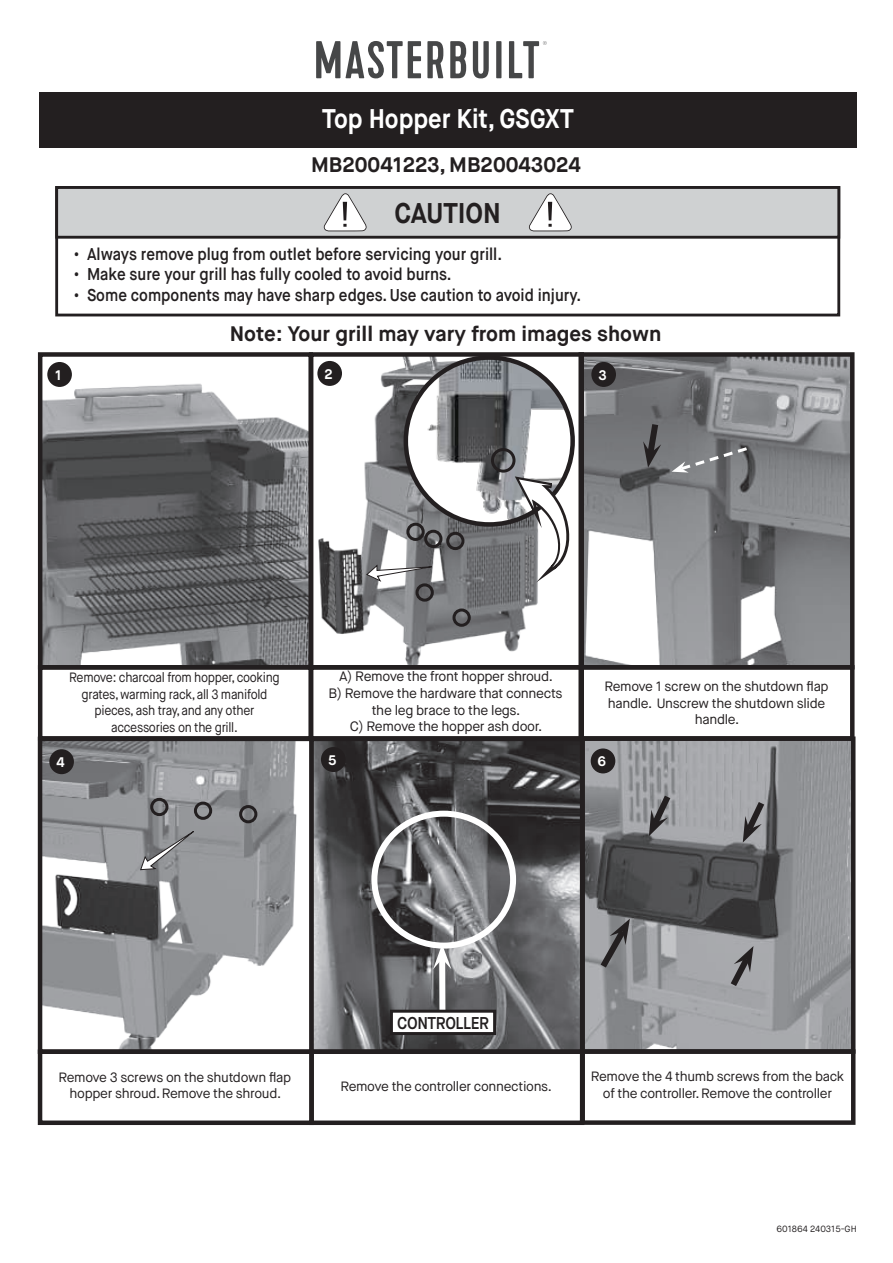
<style>
.page{position:relative;width:893px;height:1263px;background:#fff}
.page>*{position:absolute;margin:0;border:0;box-sizing:border-box;transform-origin:0 0}
.t1{font:700 28.5px "Maison Neue";color:#231f20;scale:.9 1}
.t2{font:700 27px "Maison Neue";color:#fff;scale:.9 1}
.t3{font:700 21px "Maison Neue";color:#231f20}
.t4{font:600 17.1px "Maison Neue";color:#231f20;scale:.9 1}
.t5{font:600 17.1px "Maison Neue";letter-spacing:-.025em;color:#231f20;scale:.9 1}
.t6{font:700 13.8px "Maison Neue";color:#fff}
.t7{font:13.65px/16.6px "Maison Neue";letter-spacing:-.025em;color:#231f20;text-align:center}
.t8{font:13.5px/16.5px "Maison Neue";letter-spacing:-.025em;color:#231f20;text-align:center}
.t9{font:13.5px "Maison Neue";letter-spacing:-.025em;color:#231f20;scale:.9 1}
.t10{font:9px "Maison Neue";color:#231f20}
</style>
<div class="page">
<img style="left:43px;top:378px;width:265px;height:286px">
<div style="left:39px;top:92px;width:817px;height:56px;background:#231f20"></div>
<svg style="left:316px;top:41px;width:231px;height:37px"></svg>
<div style="left:55px;top:186px;width:785px;height:130px;border:3px solid #231f20"></div>
<div style="left:57px;top:187px;width:782px;height:50px;background:#cfd1d2"></div>
<div style="left:55px;top:186px;width:785px;height:53px;border:3px solid #231f20"></div>
<svg style="left:323px;top:193px;width:44px;height:38px"></svg>
<svg style="left:529px;top:193px;width:43px;height:38px"></svg>
<img style="left:584px;top:357px;width:265px;height:307px">
<svg style="left:672px;top:445px;width:78px;height:28px;background:#818285"></svg>
<svg style="left:643px;top:418px;width:19px;height:50px"></svg>
<div style="left:591px;top:362px;width:25px;height:25px;background:#231f20;border-radius:50%"></div>
<img style="left:318px;top:357px;width:257px;height:307px">
<div style="left:578px;top:352px;width:276px;height:317px;border:4px solid #231f20"></div>
<div style="left:578px;top:665px;width:276px;height:76px;border:4px solid #231f20"></div>
<div style="left:309px;top:352px;width:275px;height:317px;border:4px solid #231f20"></div>
<div style="left:309px;top:665px;width:275px;height:76px;border:4px solid #231f20"></div>
<div style="left:317px;top:361px;width:25px;height:25px;background:#231f20;border-radius:50%"></div>
<img style="left:406px;top:358px;width:167px;height:166px;border-radius:83px">
<div style="left:404px;top:355px;width:171px;height:172px;border:4px solid #231f20;border-radius:50%"></div>
<svg style="left:365px;top:564px;width:68px;height:19px"></svg>
<div style="left:406px;top:523px;width:19px;height:18px;border:3px solid #231f20;border-radius:50%"></div>
<div style="left:446px;top:532px;width:18px;height:18px;border:3px solid #231f20;border-radius:50%"></div>
<div style="left:424px;top:530px;width:18px;height:18px;border:3px solid #231f20;border-radius:50%"></div>
<div style="left:452px;top:608px;width:19px;height:19px;border:3px solid #231f20;border-radius:50%"></div>
<div style="left:416px;top:583px;width:18px;height:19px;border:3px solid #231f20;border-radius:50%"></div>
<svg style="left:510px;top:473px;width:110px;height:123px"></svg>
<div style="left:491px;top:448px;width:24px;height:25px;border:3px solid #231f20;border-radius:50%"></div>
<div style="left:38px;top:352px;width:275px;height:317px;border:4px solid #231f20"></div>
<div style="left:38px;top:665px;width:275px;height:76px;border:4px solid #231f20"></div>
<div style="left:47px;top:362px;width:25px;height:25px;background:#231f20;border-radius:50%"></div>
<img style="left:43px;top:741px;width:807px;height:308px">
<div style="left:150px;top:798px;width:18px;height:18px;border:3px solid #231f20;border-radius:50%"></div>
<div style="left:194px;top:801px;width:18px;height:19px;border:3px solid #231f20;border-radius:50%"></div>
<div style="left:239px;top:805px;width:18px;height:18px;border:3px solid #231f20;border-radius:50%"></div>
<svg style="left:139px;top:830px;width:56px;height:41px;background:#8d8e91"></svg>
<div style="left:38px;top:737px;width:276px;height:317px;border:4px solid #231f20"></div>
<div style="left:38px;top:1049px;width:276px;height:76px;border:4px solid #231f20"></div>
<div style="left:49px;top:749px;width:25px;height:25px;background:#231f20;border-radius:50%"></div>
<div style="left:309px;top:737px;width:275px;height:317px;border:4px solid #231f20"></div>
<div style="left:309px;top:1049px;width:275px;height:76px;border:4px solid #231f20"></div>
<div style="left:371px;top:811px;width:145px;height:137px;border:6px solid #fff;border-radius:50%"></div>
<div style="left:439px;top:959px;width:6px;height:63px;background:#fff"></div>
<svg style="left:433px;top:944px;width:18px;height:25px"></svg>
<div style="left:391px;top:1011px;width:104px;height:22px;background:#fff"></div>
<div style="left:390px;top:1010px;width:106px;height:25px;border:3px solid #231f20"></div>
<div style="left:321px;top:747px;width:25px;height:25px;background:#231f20;border-radius:50%"></div>
<svg style="left:725px;top:946px;width:30px;height:47px"></svg>
<svg style="left:647px;top:789px;width:29px;height:47px"></svg>
<svg style="left:741px;top:795px;width:28px;height:48px"></svg>
<svg style="left:595px;top:919px;width:36px;height:55px;background:#818184"></svg>
<div style="left:580px;top:736px;width:275px;height:318px;border:4px solid #231f20"></div>
<div style="left:580px;top:1049px;width:275px;height:76px;border:4px solid #231f20"></div>
<div style="left:591px;top:748px;width:24px;height:25px;background:#231f20;border-radius:50%"></div>
<p class="t2" style="left:322px;top:101px;width:281px">Top Hopper Kit, GSGXT</p>
<p class="t3" style="left:311px;top:151px;width:271px">MB20041223, MB20043024</p>
<p class="t1" style="left:394px;top:195px;width:120px">CAUTION</p>
<p class="t4" style="left:74px;top:243px;width:477px">• Always remove plug from outlet before servicing your grill.</p>
<p class="t4" style="left:74px;top:264px;width:421px">• Make sure your grill has fully cooled to avoid burns.</p>
<p class="t4" style="left:74px;top:284px;width:565px">• Some components may have sharp edges. Use caution to avoid injury.</p>
<p class="t3" style="left:230px;top:320px;width:433px">Note: Your grill may vary from images shown</p>
<p class="t6" style="left:55px;top:366px;width:8px">1</p>
<p class="t6" style="left:325px;top:365px;width:10px">2</p>
<p class="t6" style="left:598px;top:366px;width:10px">3</p>
<p class="t9" style="left:69px;top:669px;width:236px">Remove: charcoal from hopper, cooking</p>
<p class="t9" style="left:81px;top:685px;width:208px">grates, warming rack, all 3 manifold</p>
<p class="t9" style="left:95px;top:702px;width:179px">pieces, ash tray, and any other</p>
<p class="t9" style="left:111px;top:718px;width:142px">accessories on the grill.</p>
<p class="t6" style="left:56px;top:753px;width:10px">4</p>
<p class="t7" style="left:339px;top:668px;width:215px">A) Remove the front hopper shroud.</p>
<p class="t7" style="left:328px;top:685px;width:236px">B) Remove the hardware that connects the leg brace to the legs.</p>
<p class="t7" style="left:350px;top:718px;width:194px">C) Remove the hopper ash door.</p>
<p class="t6" style="left:328px;top:751px;width:10px">5</p>
<p class="t8" style="left:604px;top:678px;width:226px">Remove 1 screw on the shutdown flap</p>
<p class="t8" style="left:608px;top:695px;width:219px">handle. Unscrew the shutdown slide handle.</p>
<p class="t6" style="left:598px;top:753px;width:10px">6</p>
<p class="t8" style="left:58px;top:1069px;width:234px">Remove 3 screws on the shutdown flap hopper shroud. Remove the shroud.</p>
<p class="t5" style="left:397px;top:1012px;width:104px">CONTROLLER</p>
<p class="t8" style="left:340px;top:1078px;width:213px">Remove the controller connections.</p>
<p class="t8" style="left:591px;top:1068px;width:255px">Remove the 4 thumb screws from the back of the controller. Remove the controller</p>
<p class="t10" style="left:776px;top:1223px;width:82px">601864 240315-GH</p>
</div>
